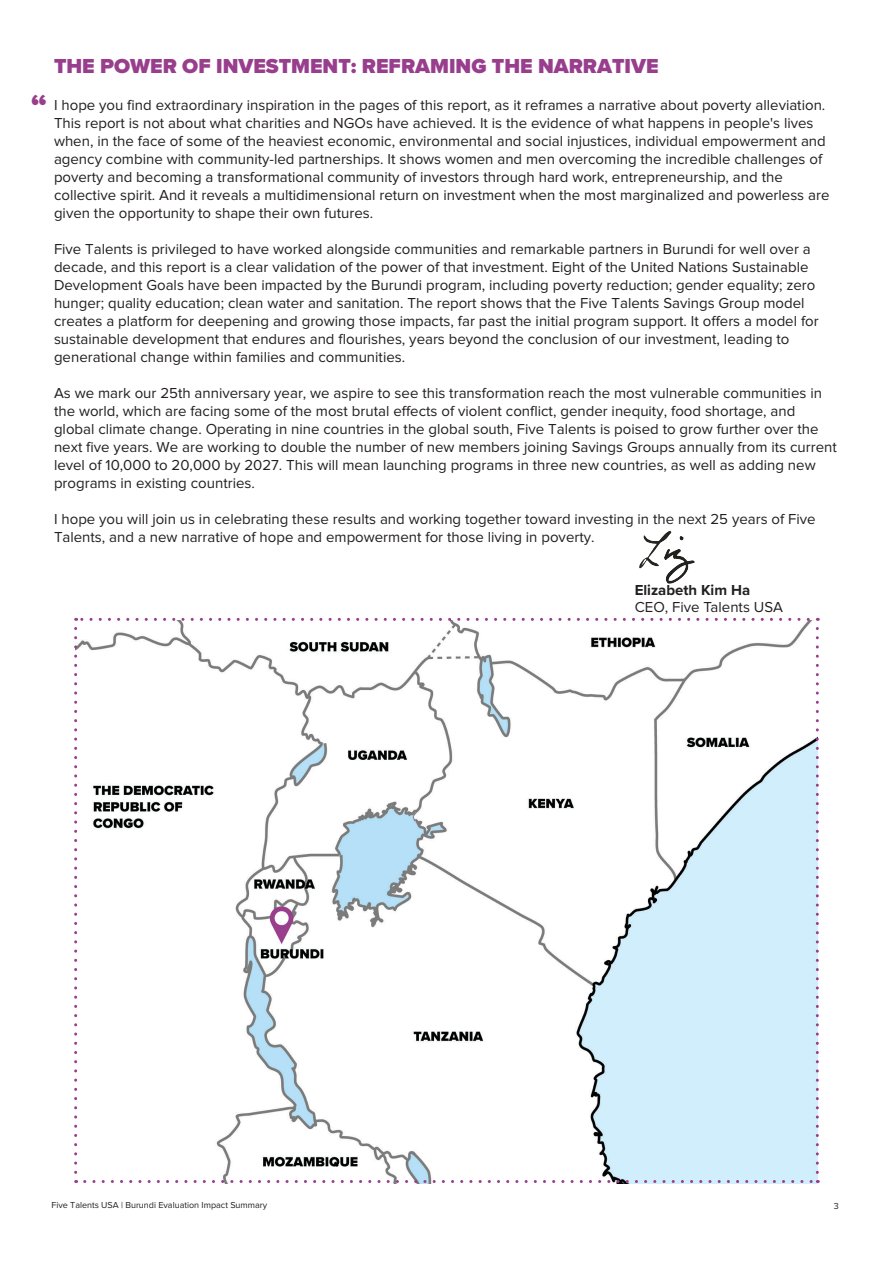
<style>
.page{position:relative;width:893px;height:1263px;background:#fff}
.page>*{position:absolute;margin:0;border:0;box-sizing:border-box;transform-origin:0 0}
.t1{font:900 30px "Proxima Nova";color:#983e8d}
.t2{font:900 21px "Proxima Nova";color:#983e8d}
.t3{font:15px/18px "Proxima Nova";color:#231f20}
.t4{font:9px "Proxima Nova";color:#231f20}
.s1{font-weight:700}
</style>
<div class="page">
<img style="left:76px;top:621px;width:741px;height:562px">
<svg style="left:74px;top:628px;width:3px;height:555px"></svg>
<svg style="left:85px;top:1180px;width:733px;height:3px"></svg>
<svg style="left:816px;top:618px;width:3px;height:554px"></svg>
<svg style="left:76px;top:618px;width:732px;height:3px"></svg>
<img style="left:639px;top:531px;width:56px;height:53px">
<p class="t1" style="left:31px;top:83px;width:17px">“</p>
<p class="t2" style="left:54px;top:54px;width:606px">THE POWER OF INVESTMENT: REFRAMING THE NARRATIVE</p>
<p class="t3" style="left:54px;top:96px;width:777px">I hope you find extraordinary inspiration in the pages of this report, as it reframes a narrative about poverty alleviation.<br>This report is not about what charities and NGOs have achieved. It is the evidence of what happens in people's lives when, in the face of some of the heaviest economic, environmental and social injustices, individual empowerment and agency combine with community-led partnerships. It shows women and men overcoming the incredible challenges of poverty and becoming a transformational community of investors through hard work, entrepreneurship, and the collective spirit. And it reveals a multidimensional return on investment when the most marginalized and powerless are given the opportunity to shape their own futures.</p>
<p class="t3" style="left:54px;top:240px;width:766px">Five Talents is privileged to have worked alongside communities and remarkable partners in Burundi for well over a decade, and this report is a clear validation of the power of that investment. Eight of the United Nations Sustainable Development Goals have been impacted by the Burundi program, including poverty reduction; gender equality; zero hunger; quality education; clean water and sanitation. The report shows that the Five Talents Savings Group model creates a platform for deepening and growing those impacts, far past the initial program support. It offers a model for sustainable development that endures and flourishes, years beyond the conclusion of our investment, leading to generational change within families and communities.</p>
<p class="t3" style="left:54px;top:384px;width:784px">As we mark our 25th anniversary year, we aspire to see this transformation reach the most vulnerable communities in the world, which are facing some of the most brutal effects of violent conflict, gender inequity, food shortage, and global climate change. Operating in nine countries in the global south, Five Talents is poised to grow further over the next five years. We are working to double the number of new members joining Savings Groups annually from its current level of 10,000 to 20,000 by 2027. This will mean launching programs in three new countries, as well as adding new programs in existing countries.</p>
<p class="t3" style="left:54px;top:510px;width:763px">I hope you will join us in celebrating these results and working together toward investing in the next 25 years of Five<br>Talents, and a new narrative of hope and empowerment for those living in poverty.</p>
<p class="t3" style="left:635px;top:582px;width:150px;line-height:17px"><span class="s1">Elizabeth Kim Ha<br></span>CEO, Five Talents USA</p>
<p class="t4" style="left:51px;top:1200px;width:217px">Five Talents USA | Burundi Evaluation Impact Summary</p>
<p class="t4" style="left:834px;top:1201px;width:7px">3</p>
</div>
